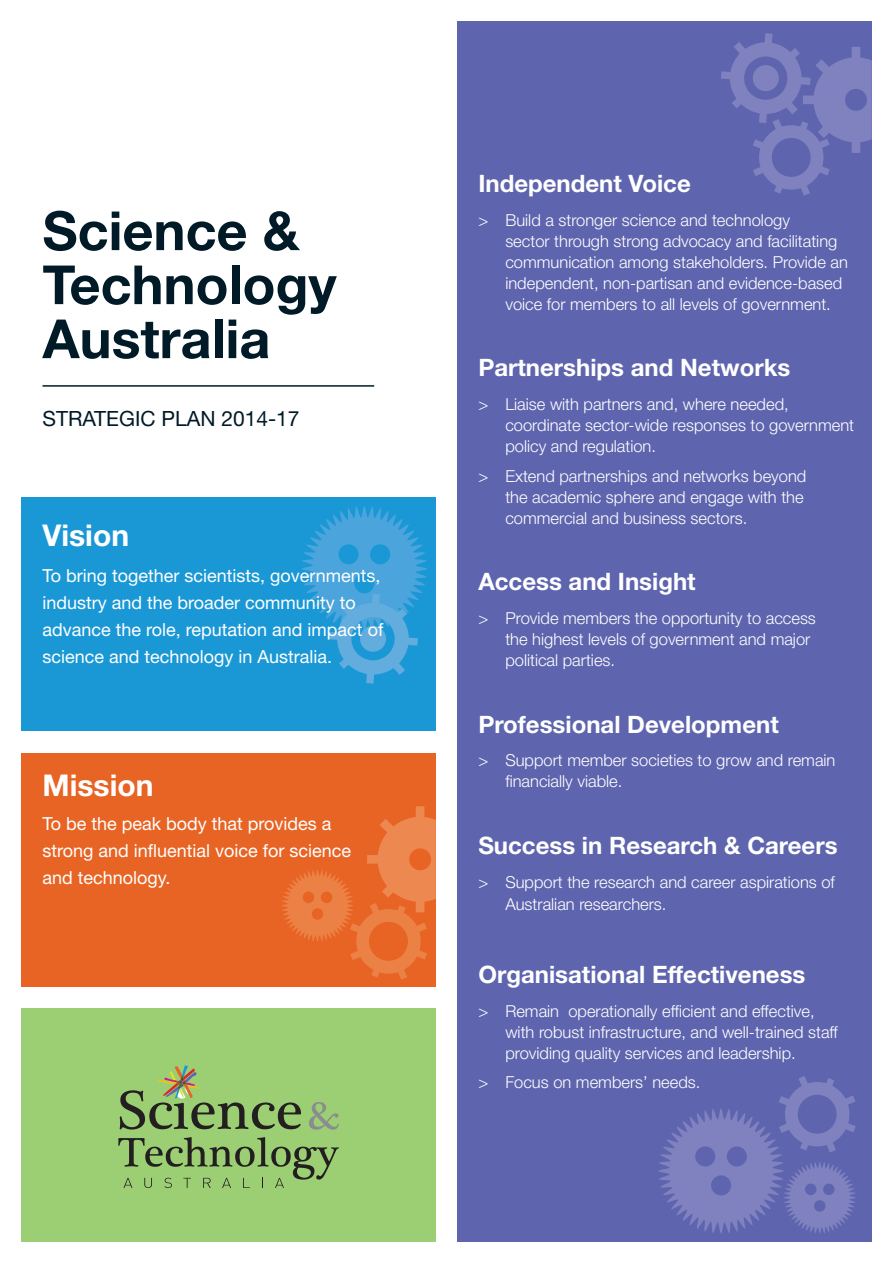
<style>
.page{position:relative;width:893px;height:1263px;background:#fff}
.page>*{position:absolute;margin:0;border:0;box-sizing:border-box;transform-origin:0 0}
.t1{font:700 54px "Helvetica Neue LT Std";color:#011a27}
.t2{font:700 30px "Helvetica Neue LT Std";color:#fff}
.bullet_points_2{font:700 24px "Helvetica Neue LT Std";color:#fff}
.t3{font:21px "Helvetica Neue LT Std";color:#011a27}
.t4{font:18px/27px "Helvetica Neue LT Std";color:#fff}
.bullet_points_2-2{font:300 16.5px/21px "Helvetica Neue LT Std";color:#fff}
</style>
<div class="page">
<div style="left:21px;top:497px;width:415px;height:234px;background:#1a98d6"></div>
<div style="left:21px;top:1008px;width:415px;height:234px;background:#9cce73"></div>
<div style="left:457px;top:21px;width:415px;height:1221px;background:#5e65ae"></div>
<div style="left:21px;top:753px;width:415px;height:233px;background:#e86424"></div>
<svg style="left:309px;top:1102px;width:30px;height:28px"></svg>
<svg style="left:120px;top:1065px;width:181px;height:64px"></svg>
<svg style="left:118px;top:1137px;width:221px;height:51px"></svg>
<hr style="left:43px;top:385px;width:331px;height:2px;background:#011a27">
<svg style="left:282px;top:806px;width:154px;height:174px"></svg>
<svg style="left:659px;top:1076px;width:197px;height:157px"></svg>
<svg style="left:302px;top:506px;width:125px;height:178px"></svg>
<svg style="left:721px;top:33px;width:151px;height:163px"></svg>
<p class="t1" style="left:43px;top:197px;width:258px">Science &amp;</p>
<p class="t1" style="left:43px;top:251px;width:295px">Technology</p>
<p class="t1" style="left:43px;top:305px;width:229px">Australia</p>
<p class="t3" style="left:43px;top:406px;width:259px">STRATEGIC PLAN 2014-17</p>
<p class="t2" style="left:43px;top:517px;width:88px">Vision</p>
<p class="t4" style="left:43px;top:561px;width:342px">To bring together scientists, governments, industry and the broader community to advance the role, reputation and impact of science and technology in Australia.</p>
<p class="t2" style="left:43px;top:766px;width:113px">Mission</p>
<p class="t4" style="left:43px;top:810px;width:310px">To be the peak body that provides a strong and influential voice for science and technology.</p>
<p class="bullet_points_2" style="left:478px;top:169px;width:214px">Independent Voice</p>
<p class="bullet_points_2-2" style="left:505px;top:209px;width:344px;text-indent:-27px">&gt; Build a stronger science and technology<br>sector through strong advocacy and facilitating communication among stakeholders. Provide an independent, non-partisan and evidence-based voice for members to all levels of government.</p>
<p class="bullet_points_2" style="left:478px;top:353px;width:313px">Partnerships and Networks</p>
<p class="bullet_points_2-2" style="left:505px;top:393px;width:350px;text-indent:-27px">&gt; Liaise with partners and, where needed, coordinate sector-wide responses to government policy and regulation.</p>
<p class="bullet_points_2-2" style="left:505px;top:465px;width:303px;text-indent:-27px">&gt; Extend partnerships and networks beyond the academic sphere and engage with the commercial and business sectors.</p>
<p class="bullet_points_2" style="left:478px;top:567px;width:219px">Access and Insight</p>
<p class="bullet_points_2-2" style="left:505px;top:607px;width:312px;text-indent:-27px">&gt; Provide members the opportunity to access the highest levels of government and major political parties.</p>
<p class="bullet_points_2" style="left:478px;top:709px;width:302px">Professional Development</p>
<p class="bullet_points_2-2" style="left:505px;top:750px;width:332px;text-indent:-27px">&gt; Support member societies to grow and remain financially viable.</p>
<p class="bullet_points_2" style="left:478px;top:830px;width:361px">Success in Research &amp; Careers</p>
<p class="bullet_points_2-2" style="left:505px;top:870px;width:331px;line-height:22.5px;text-indent:-27px">&gt; Support the research and career aspirations of<br>Australian researchers.</p>
<p class="bullet_points_2" style="left:478px;top:959px;width:329px">Organisational Effectiveness</p>
<p class="bullet_points_2-2" style="left:505px;top:1000px;width:334px;text-indent:-27px">&gt; Remain operationally efficient and effective, with robust infrastructure, and well-trained staff providing quality services and leadership.</p>
<p class="bullet_points_2-2" style="left:478px;top:1071px;width:223px">&gt; Focus on members’ needs.</p>
</div>
